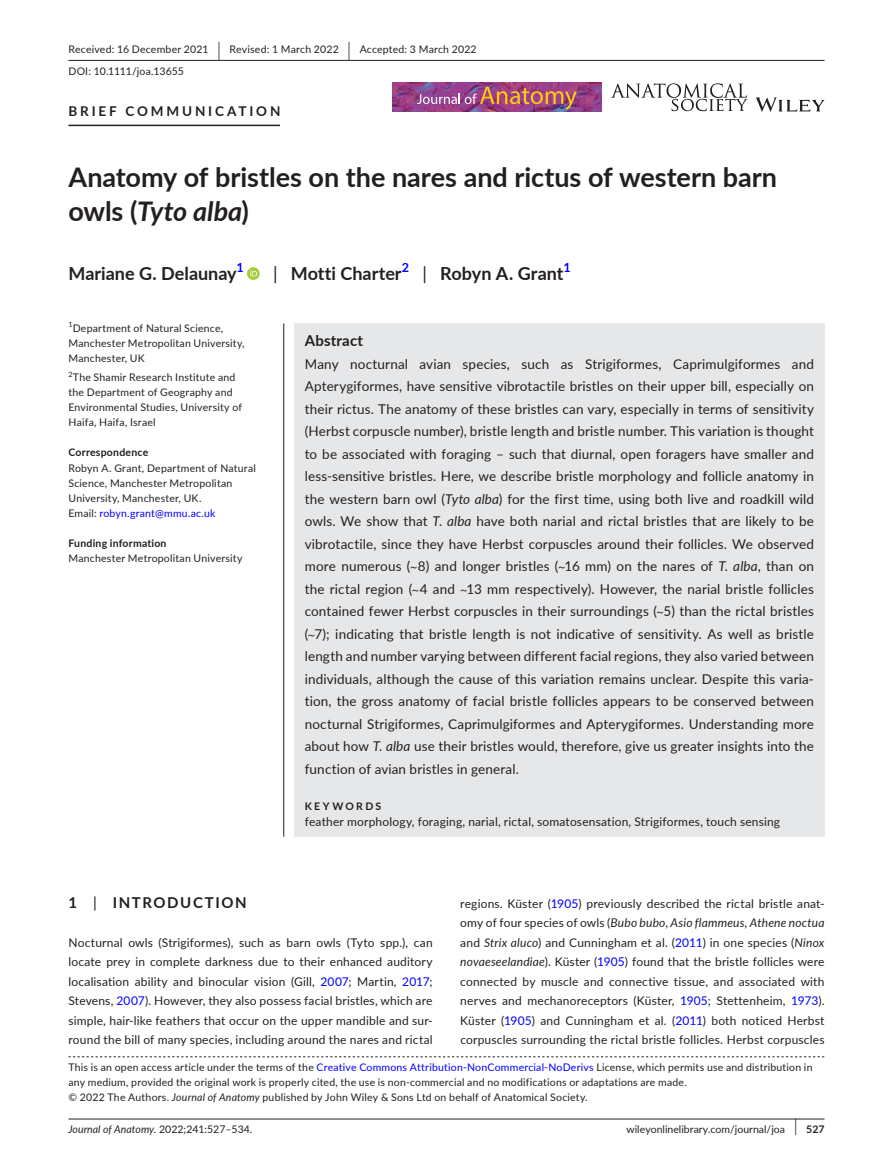
<style>
.page{position:relative;width:893px;height:1174px;background:#fff}
.page>*{position:absolute;margin:0;border:0;box-sizing:border-box;transform-origin:0 0}
.t1{font:700 27px/34.5px "Lato";color:#231f20}
.t2{font:700 18px "Lato";color:#231f20}
.t3{font:700 15px "Lato";letter-spacing:.1em;color:#231f20}
.t4{font:700 15px "Lato";letter-spacing:.015em;color:#231f20}
.t5{font:13.5px/22.5px "Lato";letter-spacing:.01em;color:#231f20;text-align:justify}
.t6{font:700 13.5px "Lato";letter-spacing:.215em;color:#231f20}
.t7{font:700 12.6px "Lato";color:#00f}
.t8{font:12px/19.5px "Lato";letter-spacing:.015em;color:#231f20;text-align:justify}
.t9{font:10.5px/15px "Lato";letter-spacing:.02em;color:#231f20}
.t10{font:10.5px "Lato";color:#231f20}
.t11{font:italic 10.5px "Lato";color:#231f20}
.t12{font:700 10.5px "Lato";letter-spacing:.02em;color:#231f20}
.t13{font:700 10.5px "Lato";letter-spacing:.22em;color:#231f20}
.t14{font:7.35px "Lato";color:#231f20}
.s1{font-size:19.65px}
.s2{font-style:italic}
.s3{font-weight:400}
.s4{color:#00f}
.s5{font-family:"STIX"}
.s6{font-style:normal}
.s7{font-size:17.4px}
.s8{font-weight:700}
</style>
<div class="page">
<hr style="left:68px;top:1118px;width:756px;height:1px;background:#231f20">
<svg style="left:756px;top:97px;width:68px;height:15px"></svg>
<img style="left:393px;top:82px;width:208px;height:30px">
<img style="left:417px;top:87px;width:160px;height:23px">
<img style="left:611px;top:83px;width:137px;height:29px">
<hr style="left:68px;top:60px;width:756px;height:1px;background:#231f20">
<hr style="left:68px;top:125px;width:212px;height:1px;background:#231f20">
<svg style="left:247px;top:267px;width:13px;height:13px"></svg>
<svg style="left:250px;top:269px;width:7px;height:7px"></svg>
<div style="left:294px;top:323px;width:530px;height:513px;background:#e6e7e9"></div>
<hr style="left:283px;top:323px;width:1px;height:513px;background:#231f20">
<svg style="left:68px;top:1056px;width:756px;height:1px"></svg>
<p class="t9" style="left:68px;top:38px;width:410px;line-height:21.8px">Received: 16 December 2021 <span class="s1">|</span> Revised: 1 March 2022 <span class="s1">|</span> Accepted: 3 March 2022<br>DOI: 10.1111/joa.13655</p>
<p class="t6" style="left:68px;top:101px;width:213px">BRIEF COMMUNICATION</p>
<h1 class="t1" style="left:68px;top:159px;width:710px">Anatomy of bristles on the nares and rictus of western barn owls (<span class="s2">Tyto alba</span>)</h1>
<h2 class="t2" style="left:68px;top:260px;width:170px">Mariane G. Delaunay</h2>
<p class="t7" style="left:237px;top:258px;width:9px">1</p>
<h2 class="t2" style="left:273px;top:260px;width:130px"><span class="s3">|</span> Motti Charter</h2>
<p class="t7" style="left:402px;top:258px;width:9px">2</p>
<h2 class="t2" style="left:423px;top:260px;width:142px"><span class="s3">|</span> Robyn A. Grant</h2>
<p class="t7" style="left:563px;top:258px;width:9px">1</p>
<p class="t14" style="left:68px;top:319px;width:6px">1</p>
<p class="t9" style="left:68px;top:320px;width:178px;text-indent:4px">Department of Natural Science,<br>Manchester Metropolitan University,<br>Manchester, UK</p>
<p class="t14" style="left:68px;top:369px;width:6px">2</p>
<p class="t9" style="left:68px;top:370px;width:175px;text-indent:4px">The Shamir Research Institute and the Department of Geography and<br>Environmental Studies, University of<br>Haifa, Haifa, Israel</p>
<p class="t12" style="left:68px;top:445px;width:81px">Correspondence</p>
<p class="t9" style="left:68px;top:460px;width:189px">Robyn A. Grant, Department of Natural Science, Manchester Metropolitan University, Manchester, UK.<br>Email: <span class="s4">robyn.grant@mmu.ac.uk</span></p>
<p class="t12" style="left:68px;top:535px;width:100px">Funding information</p>
<p class="t9" style="left:68px;top:550px;width:176px">Manchester Metropolitan University</p>
<p class="t4" style="left:305px;top:329px;width:60px">Abstract</p>
<p class="t5" style="left:305px;top:352px;width:511px">Many nocturnal avian species, such as Strigiformes, Caprimulgiformes and Apterygiformes, have sensitive vibrotactile bristles on their upper bill, especially on their rictus. The anatomy of these bristles can vary, especially in terms of sensitivity (Herbst corpuscle number), bristle length and bristle number. This variation is thought to be associated with foraging – such that diurnal, open foragers have smaller and less-sensitive bristles. Here, we describe bristle morphology and follicle anatomy in the western barn owl (<span class="s2">Tyto alba</span>) for the first time, using both live and roadkill wild owls. We show that <span class="s2">T. alba</span> have both narial and rictal bristles that are likely to be vibrotactile, since they have Herbst corpuscles around their follicles. We observed more numerous (<span class="s5">~</span>8) and longer bristles (<span class="s5">~</span>16 mm) on the nares of <span class="s2">T. alba</span>, than on the rictal region (<span class="s5">~</span>4 and <span class="s5">~</span>13 mm respectively). However, the narial bristle follicles contained fewer Herbst corpuscles in their surroundings (<span class="s5">~</span>5) than the rictal bristles (<span class="s5">~</span>7); indicating that bristle length is not indicative of sensitivity. As well as bristle length and number varying between different facial regions, they also varied between individuals, although the cause of this variation remains unclear. Despite this varia&shy;tion, the gross anatomy of facial bristle follicles appears to be conserved between nocturnal Strigiformes, Caprimulgiformes and Apterygiformes. Understanding more about how <span class="s2">T. alba</span> use their bristles would, therefore, give us greater insights into the function of avian bristles in general.</p>
<p class="t13" style="left:305px;top:798px;width:78px">KEYWORDS</p>
<p class="t8" style="left:305px;top:811px;width:477px">feather morphology, foraging, narial, rictal, somatosensation, Strigiformes, touch sensing</p>
<p class="t3" style="left:68px;top:891px;width:180px">1 <span class="s3">|</span> INTRODUCTION</p>
<p class="t8" style="left:68px;top:932px;width:366px">Nocturnal owls (Strigiformes), such as barn owls (Tyto spp.), can locate prey in complete darkness due to their enhanced auditory localisation ability and binocular vision (Gill, <span class="s4">2007</span>; Martin, <span class="s4">2017</span>; Stevens, <span class="s4">2007</span>). However, they also possess facial bristles, which are simple, hair-like feathers that occur on the upper mandible and sur&shy;round the bill of many species, including around the nares and rictal</p>
<p class="t8" style="left:460px;top:893px;width:366px">regions. Küster (<span class="s4">1905</span>) previously described the rictal bristle anat&shy;omy of four species of owls (<span class="s2">Bubo bubo</span>, <span class="s2">Asio flammeus</span>, <span class="s2">Athene noctua </span>and <span class="s2">Strix aluco</span>) and Cunningham et al. (<span class="s4">2011</span>) in one species (<span class="s2">Ninox novaeseelandiae</span>). Küster (<span class="s4">1905</span>) found that the bristle follicles were connected by muscle and connective tissue, and associated with nerves and mechanoreceptors (Küster, <span class="s4">1905</span>; Stettenheim, <span class="s4">1973</span>).<br>Küster (<span class="s4">1905</span>) and Cunningham et al. (<span class="s4">2011</span>) both noticed Herbst corpuscles surrounding the rictal bristle follicles. Herbst corpuscles</p>
<p class="t9" style="left:68px;top:1059px;width:746px">This is an open access article under the terms of the <span class="s4">Creative Commons Attribution-NonCommercial-NoDerivs</span> License, which permits use and distribution in any medium, provided the original work is properly cited, the use is non-commercial and no modifications or adaptations are made.<br>© 2022 The Authors. <span class="s2">Journal of Anatomy</span> published by John Wiley &amp; Sons Ltd on behalf of Anatomical Society.</p>
<p class="t11" style="left:68px;top:1121px;width:185px">Journal of Anatomy. <span class="s6">2022;241:527–534.</span></p>
<p class="t10" style="left:626px;top:1121px;width:199px">wileyonlinelibrary.com/journal/joa <span class="s7">|</span> <span class="s8">527</span></p>
</div>
